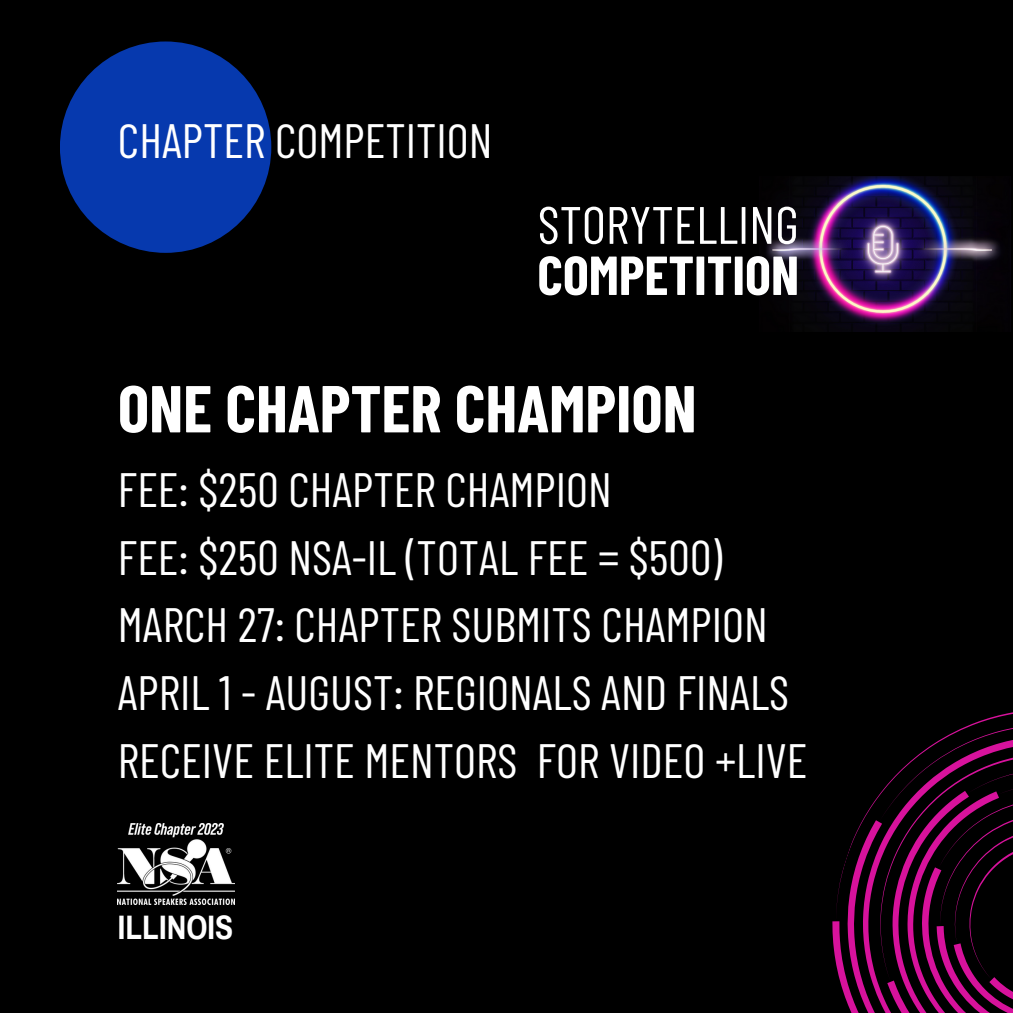
<style>
.page{position:relative;width:1013px;height:1013px;background:#fff}
.page>*{position:absolute;margin:0;border:0;box-sizing:border-box;transform-origin:0 0}
.t1{font:700 66.12px "Barlow Condensed";color:#fff}
.t2{font:700 54.88px "Barlow Condensed";color:#fff}
.t3{font:52.62px "Barlow Condensed";color:#fff}
.t4{font:48.12px "Barlow Condensed";color:#fff}
.t5{font:700 33.12px "Archivo Narrow";letter-spacing:.005em;color:#fff}
</style>
<div class="page">
<div style="left:0;top:0;width:1012px;height:1012px;background:#000"></div>
<svg style="left:834px;top:712px;width:178px;height:298px"></svg>
<svg style="left:850px;top:726px;width:162px;height:286px"></svg>
<svg style="left:869px;top:745px;width:143px;height:267px"></svg>
<div style="left:60px;top:41px;width:211px;height:212px;background:#0639ae;border-radius:50%"></div>
<img style="left:766px;top:176px;width:235px;height:156px">
<img style="left:118px;top:823px;width:116px;height:81px">
<p class="t4" style="left:118px;top:109px;width:376px">CHAPTER COMPETITION</p>
<p class="t3" style="left:538px;top:191px;width:262px">STORYTELLING</p>
<p class="t2" style="left:537px;top:240px;width:263px">COMPETITION</p>
<p class="t1" style="left:118px;top:366px;width:580px">ONE CHAPTER CHAMPION</p>
<p class="t4" style="left:118px;top:458px;width:495px">FEE: $250 CHAPTER CHAMPION</p>
<p class="t4" style="left:118px;top:526px;width:605px">FEE: $250 NSA-IL (TOTAL FEE = $500)</p>
<p class="t4" style="left:118px;top:594px;width:651px">MARCH 27: CHAPTER SUBMITS CHAMPION</p>
<p class="t4" style="left:118px;top:662px;width:672px">APRIL 1 - AUGUST: REGIONALS AND FINALS</p>
<p class="t4" style="left:118px;top:730px;width:691px">RECEIVE ELITE MENTORS FOR VIDEO +LIVE</p>
<p class="t5" style="left:118px;top:910px;width:117px">ILLINOIS</p>
</div>
